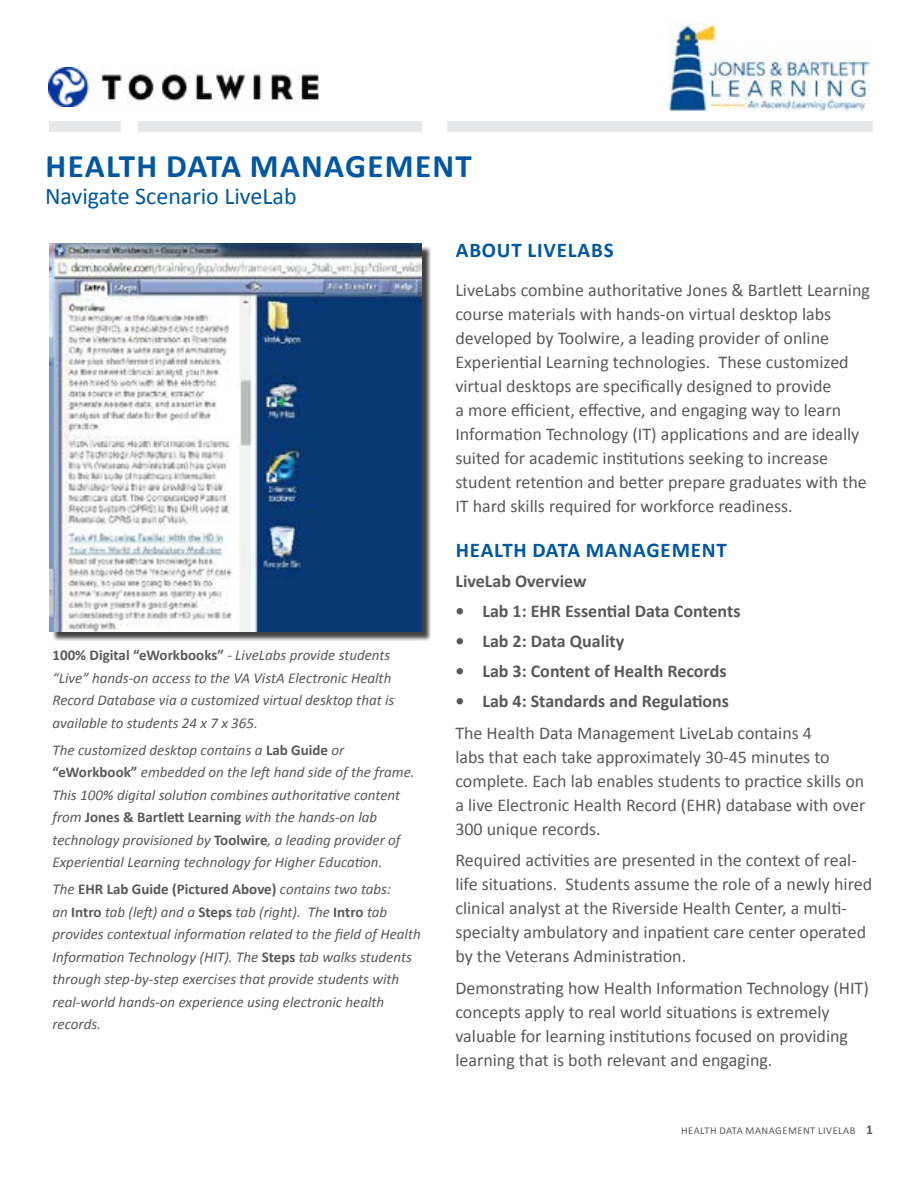
<style>
.page{position:relative;width:918px;height:1188px;background:#fff}
.page>*{position:absolute;margin:0;border:0;box-sizing:border-box;transform-origin:0 0}
.t1{font:700 33px "Calibri";letter-spacing:.04em;color:#0057a0}
.t2{font:24px "Calibri";color:#0057a0}
.t3{font:700 21px "Calibri";letter-spacing:.04em;color:#0057a0}
.t4{font:18px/24px "Calibri";color:#58595b}
.t5{font:700 18px "Calibri";color:#58595b}
.t6{font:italic 15px/22.5px "Calibri";color:#58595b}
.t7{font:10.5px "Calibri";letter-spacing:.045em;color:#58595b}
.s1{font-weight:700;font-style:normal}
.s2{font-weight:700;font-size:13.5px}
</style>
<div class="page">
<div style="left:50px;top:122px;width:72px;height:10px;background:#e6e7e8"></div>
<div style="left:138px;top:122px;width:284px;height:10px;background:#e6e7e8"></div>
<div style="left:447px;top:122px;width:426px;height:10px;background:#e6e7e8"></div>
<img style="left:49px;top:68px;width:271px;height:38px">
<img style="left:668px;top:24px;width:201px;height:87px">
<div style="left:51px;top:245px;width:380px;height:396px;background:#000;opacity:.75"></div>
<img style="left:50px;top:244px;width:371px;height:387px">
<h1 class="t1" style="left:46px;top:145px;width:428px">HEALTH DATA MANAGEMENT</h1>
<h2 class="t2" style="left:45px;top:181px;width:253px">Navigate Scenario LiveLab</h2>
<p class="t3" style="left:456px;top:237px;width:159px">ABOUT LIVELABS</p>
<p class="t4" style="left:455px;top:278px;width:416px">LiveLabs combine authoritative Jones &amp; Bartlett Learning course materials with hands-on virtual desktop labs developed by Toolwire, a leading provider of online Experiential Learning technologies. These customized virtual desktops are specifically designed to provide<br>a more efficient, effective, and engaging way to learn Information Technology (IT) applications and are ideally suited for academic institutions seeking to increase student retention and better prepare graduates with the IT hard skills required for workforce readiness.</p>
<p class="t3" style="left:456px;top:537px;width:273px">HEALTH DATA MANAGEMENT</p>
<p class="t5" style="left:455px;top:570px;width:133px">LiveLab Overview</p>
<p class="t5" style="left:455px;top:600px;width:287px">• Lab 1: EHR Essential Data Contents</p>
<p class="t5" style="left:455px;top:630px;width:171px">• Lab 2: Data Quality</p>
<p class="t5" style="left:455px;top:660px;width:273px">• Lab 3: Content of Health Records</p>
<p class="t5" style="left:455px;top:690px;width:275px">• Lab 4: Standards and Regulations</p>
<p class="t4" style="left:455px;top:721px;width:412px">The Health Data Management LiveLab contains 4<br>labs that each take approximately 30-45 minutes to complete. Each lab enables students to practice skills on a live Electronic Health Record (EHR) database with over 300 unique records.</p>
<p class="t4" style="left:455px;top:848px;width:418px">Required activities are presented in the context of real&shy;life situations. Students assume the role of a newly hired clinical analyst at the Riverside Health Center, a multi&shy;specialty ambulatory and inpatient care center operated by the Veterans Administration.</p>
<p class="t4" style="left:455px;top:976px;width:415px">Demonstrating how Health Information Technology (HIT) concepts apply to real world situations is extremely valuable for learning institutions focused on providing learning that is both relevant and engaging.</p>
<p class="t6" style="left:52px;top:643px;width:343px"><span class="s1">100% Digital “eWorkbooks”</span> - LiveLabs provide students “Live” hands-on access to the VA VistA Electronic Health Record Database via a customized virtual desktop that is available to students 24 x 7 x 365.</p>
<p class="t6" style="left:52px;top:738px;width:364px">The customized desktop contains a <span class="s1">Lab Guide</span> or <span class="s1">“eWorkbook”</span> embedded on the left hand side of the frame.<br>This 100% digital solution combines authoritative content from <span class="s1">Jones &amp; Bartlett Learning</span> with the hands-on lab technology provisioned by <span class="s1">Toolwire</span>, a leading provider of Experiential Learning technology for Higher Education.</p>
<p class="t6" style="left:52px;top:877px;width:370px">The <span class="s1">EHR Lab Guide (Pictured Above)</span> contains two tabs:<br>an <span class="s1">Intro</span> tab (left) and a <span class="s1">Steps</span> tab (right). The <span class="s1">Intro</span> tab provides contextual information related to the field of Health Information Technology (HIT). The <span class="s1">Steps</span> tab walks students through step-by-step exercises that provide students with real-world hands-on experience using electronic health records.</p>
<p class="t7" style="left:681px;top:1124px;width:193px">HEALTH DATA MANAGEMENT LIVELAB <span class="s2">1</span></p>
</div>
